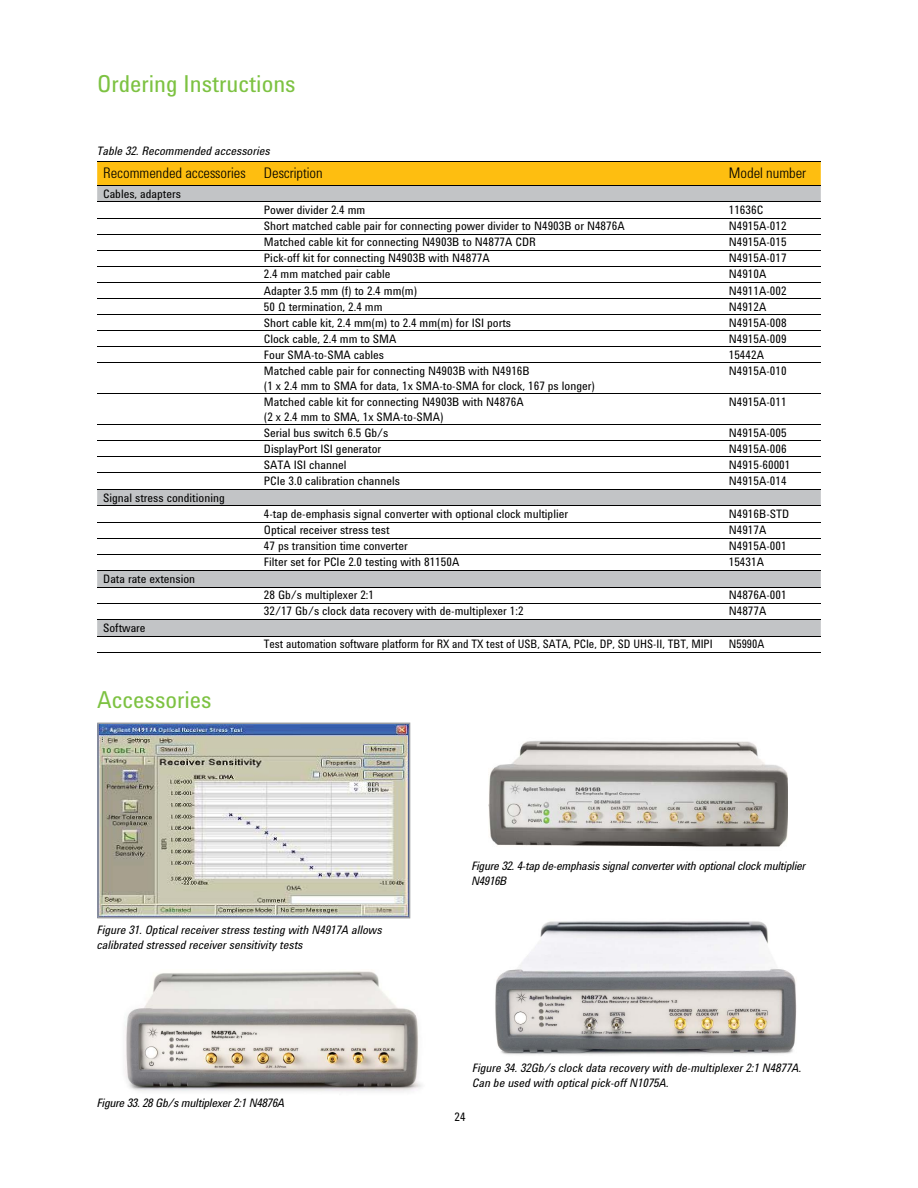
<style>
.page{position:relative;width:918px;height:1188px;background:#fff}
.page>*{position:absolute;margin:0;border:0;box-sizing:border-box;transform-origin:0 0}
.t1{font:24px "Agilent Condensed CFF";color:#7dc242}
.t2{font:300 15px "Agilent Condensed CFF";color:#000}
.t3{font:12px/15px "Agilent Condensed CFF";color:#000}
.t4{font:italic 12px/15px "Agilent Condensed CFF";color:#000}
.t5{font:italic 12px/15px "Agilent Condensed CFF";letter-spacing:-.02em;color:#000}
.t6{font:12px "Agilent Condensed CFF";color:#000;scale:.95 1}
</style>
<div class="page">
<div style="left:97px;top:162px;width:724px;height:23px;background:#febe10"></div>
<svg style="left:97px;top:186px;width:724px;height:450px"></svg>
<hr style="left:97px;top:161px;width:724px;height:1px;background:#000">
<hr style="left:97px;top:185px;width:724px;height:1px;background:#000">
<hr style="left:97px;top:202px;width:724px;height:1px;background:#000">
<hr style="left:97px;top:218px;width:724px;height:1px;background:#000">
<hr style="left:97px;top:234px;width:724px;height:1px;background:#000">
<hr style="left:97px;top:250px;width:724px;height:1px;background:#000">
<hr style="left:97px;top:266px;width:724px;height:1px;background:#000">
<hr style="left:97px;top:282px;width:724px;height:1px;background:#000">
<hr style="left:97px;top:298px;width:724px;height:1px;background:#000">
<hr style="left:97px;top:314px;width:724px;height:1px;background:#000">
<hr style="left:97px;top:330px;width:724px;height:1px;background:#000">
<hr style="left:97px;top:346px;width:724px;height:1px;background:#000">
<hr style="left:97px;top:362px;width:724px;height:1px;background:#000">
<hr style="left:97px;top:393px;width:724px;height:1px;background:#000">
<hr style="left:97px;top:424px;width:724px;height:1px;background:#000">
<hr style="left:97px;top:440px;width:724px;height:1px;background:#000">
<hr style="left:97px;top:457px;width:724px;height:1px;background:#000">
<hr style="left:97px;top:473px;width:724px;height:1px;background:#000">
<hr style="left:97px;top:489px;width:724px;height:1px;background:#000">
<hr style="left:97px;top:506px;width:724px;height:1px;background:#000">
<hr style="left:97px;top:522px;width:724px;height:1px;background:#000">
<hr style="left:97px;top:538px;width:724px;height:1px;background:#000">
<hr style="left:97px;top:554px;width:724px;height:1px;background:#000">
<hr style="left:97px;top:570px;width:724px;height:1px;background:#000">
<hr style="left:97px;top:587px;width:724px;height:1px;background:#000">
<hr style="left:97px;top:603px;width:724px;height:1px;background:#000">
<hr style="left:97px;top:619px;width:724px;height:1px;background:#000">
<hr style="left:97px;top:636px;width:724px;height:1px;background:#000">
<hr style="left:97px;top:652px;width:724px;height:1px;background:#000">
<svg style="left:97px;top:723px;width:313px;height:195px;background:#c1c2bb"></svg>
<img style="left:489px;top:741px;width:299px;height:106px">
<img style="left:125px;top:971px;width:297px;height:121px">
<img style="left:495px;top:921px;width:302px;height:134px">
<h1 class="t1" style="left:97px;top:75px;width:200px">Ordering Instructions</h1>
<p class="t4" style="left:97px;top:144px;width:175px">Table 32. Recommended accessories</p>
<p class="t2" style="left:103px;top:167px;width:221px">Recommended accessories Description</p>
<p class="t2" style="left:729px;top:167px;width:79px">Model number</p>
<p class="t3" style="left:103px;top:187px;width:79px">Cables, adapters</p>
<p class="t3" style="left:264px;top:204px;width:103px">Power divider 2.4 mm</p>
<p class="t3" style="left:729px;top:204px;width:36px">11636C</p>
<p class="t3" style="left:264px;top:220px;width:362px">Short matched cable pair for connecting power divider to N4903B or N4876A</p>
<p class="t3" style="left:729px;top:220px;width:59px">N4915A-012</p>
<p class="t3" style="left:264px;top:236px;width:273px">Matched cable kit for connecting N4903B to N4877A CDR</p>
<p class="t3" style="left:729px;top:236px;width:59px">N4915A-015</p>
<p class="t3" style="left:264px;top:252px;width:227px">Pick-off kit for connecting N4903B with N4877A</p>
<p class="t3" style="left:729px;top:252px;width:59px">N4915A-017</p>
<p class="t3" style="left:264px;top:268px;width:128px">2.4 mm matched pair cable</p>
<p class="t3" style="left:729px;top:268px;width:39px">N4910A</p>
<p class="t3" style="left:264px;top:284px;width:155px">Adapter 3.5 mm (f) to 2.4 mm(m)</p>
<p class="t3" style="left:729px;top:284px;width:59px">N4911A-002</p>
<p class="t3" style="left:264px;top:300px;width:120px">50 Ω termination, 2.4 mm</p>
<p class="t3" style="left:729px;top:300px;width:39px">N4912A</p>
<p class="t3" style="left:264px;top:316px;width:249px">Short cable kit, 2.4 mm(m) to 2.4 mm(m) for ISI ports</p>
<p class="t3" style="left:729px;top:316px;width:59px">N4915A-008</p>
<p class="t3" style="left:264px;top:332px;width:134px">Clock cable, 2.4 mm to SMA</p>
<p class="t3" style="left:729px;top:332px;width:59px">N4915A-009</p>
<p class="t3" style="left:264px;top:349px;width:122px">Four SMA-to-SMA cables</p>
<p class="t3" style="left:729px;top:349px;width:37px">15442A</p>
<p class="t3" style="left:264px;top:365px;width:332px">Matched cable pair for connecting N4903B with N4916B<br>(1 x 2.4 mm to SMA for data, 1x SMA-to-SMA for clock, 167 ps longer)</p>
<p class="t3" style="left:729px;top:365px;width:59px">N4915A-010</p>
<p class="t3" style="left:264px;top:396px;width:261px">Matched cable kit for connecting N4903B with N4876A (2 x 2.4 mm to SMA, 1x SMA-to-SMA)</p>
<p class="t3" style="left:729px;top:396px;width:59px">N4915A-011</p>
<p class="t3" style="left:264px;top:427px;width:126px">Serial bus switch 6.5 Gb/s</p>
<p class="t3" style="left:729px;top:427px;width:59px">N4915A-005</p>
<p class="t3" style="left:264px;top:443px;width:119px">DisplayPort ISI generator</p>
<p class="t3" style="left:729px;top:443px;width:59px">N4915A-006</p>
<p class="t3" style="left:264px;top:459px;width:84px">SATA ISI channel</p>
<p class="t3" style="left:729px;top:459px;width:63px">N4915-60001</p>
<p class="t3" style="left:264px;top:475px;width:138px">PCIe 3.0 calibration channels</p>
<p class="t3" style="left:729px;top:475px;width:59px">N4915A-014</p>
<p class="t3" style="left:103px;top:491px;width:123px">Signal stress conditioning</p>
<p class="t3" style="left:264px;top:508px;width:306px">4-tap de-emphasis signal converter with optional clock multiplier</p>
<p class="t3" style="left:729px;top:508px;width:62px">N4916B-STD</p>
<p class="t3" style="left:264px;top:524px;width:127px">Optical receiver stress test</p>
<p class="t3" style="left:729px;top:524px;width:39px">N4917A</p>
<p class="t3" style="left:264px;top:540px;width:145px">47 ps transition time converter</p>
<p class="t3" style="left:729px;top:540px;width:59px">N4915A-001</p>
<p class="t3" style="left:264px;top:556px;width:197px">Filter set for PCIe 2.0 testing with 81150A</p>
<p class="t3" style="left:729px;top:556px;width:37px">15431A</p>
<p class="t3" style="left:103px;top:573px;width:94px">Data rate extension</p>
<p class="t3" style="left:264px;top:589px;width:112px">28 Gb/s multiplexer 2:1</p>
<p class="t3" style="left:729px;top:589px;width:59px">N4876A-001</p>
<p class="t3" style="left:264px;top:605px;width:261px">32/17 Gb/s clock data recovery with de-multiplexer 1:2</p>
<p class="t3" style="left:729px;top:605px;width:39px">N4877A</p>
<p class="t3" style="left:103px;top:622px;width:44px">Software</p>
<p class="t6" style="left:264px;top:640px;width:474px">Test automation software platform for RX and TX test of USB, SATA, PCIe, DP, SD UHS-II, TBT, MIPI</p>
<p class="t6" style="left:729px;top:640px;width:39px">N5990A</p>
<h1 class="t1" style="left:97px;top:691px;width:116px">Accessories</h1>
<p class="t4" style="left:97px;top:923px;width:287px">Figure 31. Optical receiver stress testing with N4917A allows calibrated stressed receiver sensitivity tests</p>
<p class="t5" style="left:97px;top:1097px;width:189px">Figure 33. 28 Gb/s multiplexer 2:1 N4876A</p>
<p class="t5" style="left:472px;top:860px;width:336px">Figure 32. 4-tap de-emphasis signal converter with optional clock multiplier<br>N4916B</p>
<p class="t4" style="left:473px;top:1062px;width:331px">Figure 34. 32Gb/s clock data recovery with de-multiplexer 2:1 N4877A.<br>Can be used with optical pick-off N1075A.</p>
<p class="t3" style="left:454px;top:1111px;width:13px">24</p>
</div>
